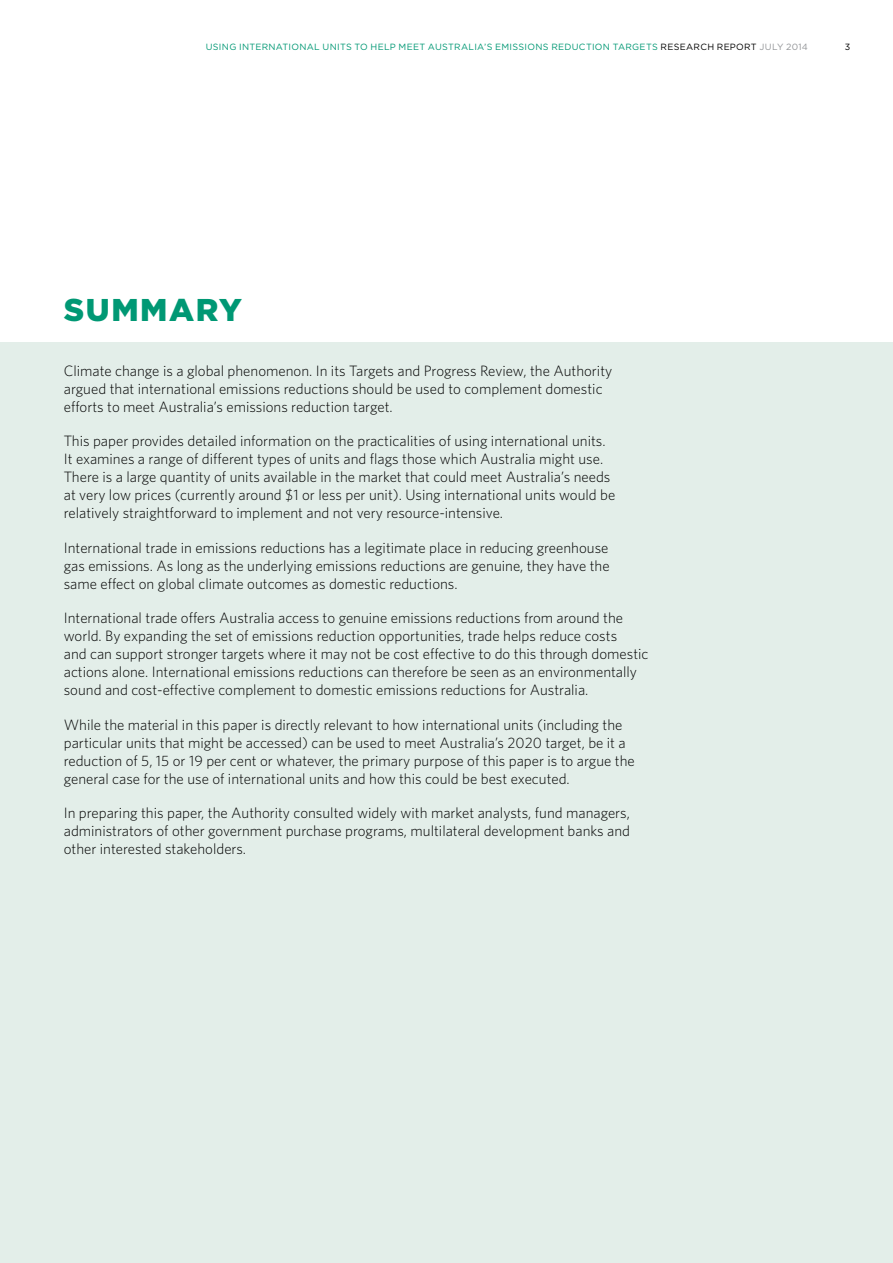
<style>
.page{position:relative;width:893px;height:1263px;background:#fff}
.page>*{position:absolute;margin:0;border:0;box-sizing:border-box;transform-origin:0 0}
.t1{font:900 31.5px "Gotham";letter-spacing:.05em;color:#009874}
.t2{font:300 15px/18px "Whitney";color:#000}
.t3{font:9px "Gotham";letter-spacing:.03em;color:#009874}
.t4{font:9px "Gotham";color:#000}
.s1{color:#000}
.s2{color:#939598}
</style>
<div class="page">
<div style="left:0;top:342px;width:893px;height:921px;background:#e3eee9"></div>
<p class="t3" style="left:206px;top:42px;width:604px">USING INTERNATIONAL UNITS TO HELP MEET AUSTRALIA’S EMISSIONS REDUCTION TARGETS <span class="s1">RESEARCH REPORT</span> <span class="s2">JULY 2014</span></p>
<p class="t4" style="left:845px;top:42px;width:7px">3</p>
<h1 class="t1" style="left:64px;top:292px;width:180px">SUMMARY</h1>
<p class="t2" style="left:64px;top:361px;width:550px">Climate change is a global phenomenon. In its Targets and Progress Review, the Authority argued that international emissions reductions should be used to complement domestic efforts to meet Australia’s emissions reduction target.</p>
<p class="t2" style="left:64px;top:431px;width:553px">This paper provides detailed information on the practicalities of using international units.<br>It examines a range of different types of units and flags those which Australia might use.<br>There is a large quantity of units available in the market that could meet Australia’s needs at very low prices (currently around $1 or less per unit). Using international units would be relatively straightforward to implement and not very resource-intensive.</p>
<p class="t2" style="left:64px;top:538px;width:547px;text-align:justify">International trade in emissions reductions has a legitimate place in reducing greenhouse gas emissions. As long as the underlying emissions reductions are genuine, they have the same effect on global climate outcomes as domestic reductions.</p>
<p class="t2" style="left:64px;top:608px;width:586px">International trade offers Australia access to genuine emissions reductions from around the world. By expanding the set of emissions reduction opportunities, trade helps reduce costs<br>and can support stronger targets where it may not be cost effective to do this through domestic actions alone. International emissions reductions can therefore be seen as an environmentally sound and cost-effective complement to domestic emissions reductions for Australia.</p>
<p class="t2" style="left:64px;top:715px;width:573px">While the material in this paper is directly relevant to how international units (including the particular units that might be accessed) can be used to meet Australia’s 2020 target, be it a reduction of 5, 15 or 19 per cent or whatever, the primary purpose of this paper is to argue the general case for the use of international units and how this could be best executed.</p>
<p class="t2" style="left:64px;top:803px;width:568px;text-align:justify">In preparing this paper, the Authority consulted widely with market analysts, fund managers, administrators of other government purchase programs, multilateral development banks and other interested stakeholders.</p>
</div>
